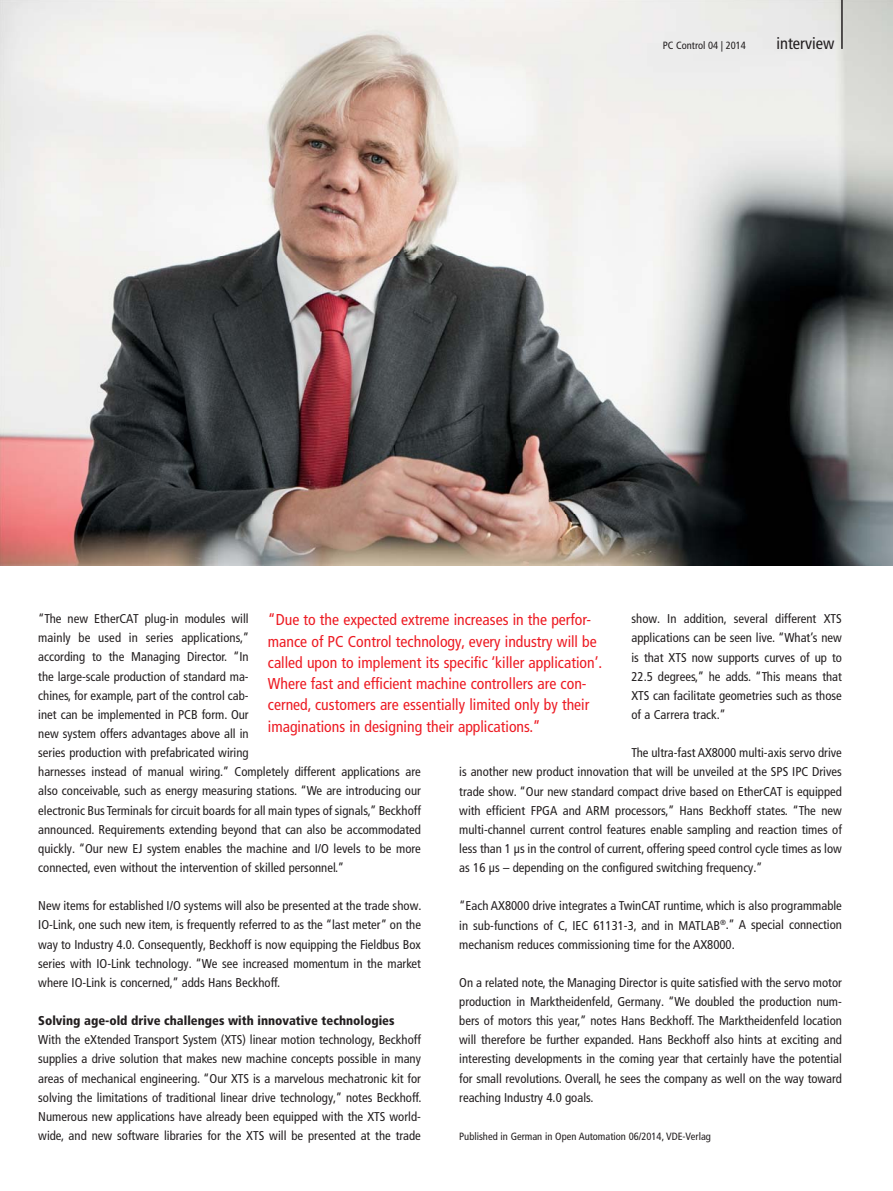
<style>
.page{position:relative;width:893px;height:1191px;background:#fff}
.page>*{position:absolute;margin:0;border:0;box-sizing:border-box;transform-origin:0 0}
.t1{font:condensed 16.5px "Frutiger LT Pro";color:#231f20}
.t2{font:condensed 15.75px/21.3px "Frutiger LT Pro";color:#ed1c24}
.t3{font:condensed 12.75px/19.2px "Frutiger LT Pro";color:#231f20;text-align:justify}
.t4{font:900 condensed 12.75px "Frutiger LT Pro";color:#231f20}
.t5{font:condensed 10.5px "Frutiger LT Pro";color:#231f20}
</style>
<div class="page">
<img style="left:0;top:0;width:893px;height:566px">
<hr style="left:841px;top:0;width:2px;height:49px;background:#231f20">
<p class="t5" style="left:663px;top:41px;width:85px">PC Control 04 | 2014</p>
<p class="t1" style="left:776px;top:37px;width:60px">interview</p>
<p class="t2" style="left:268px;top:611px;width:336px">“Due to the expected extreme increases in the perfor&shy;mance of PC Control technology, every industry will be called upon to implement its specific ‘killer application’.<br>Where fast and efficient machine controllers are con&shy;cerned, customers are essentially limited only by their imaginations in designing their applications.”</p>
<p class="t3" style="left:631px;top:610px;width:212px">show. In addition, several different XTS applications can be seen live. “What’s new is that XTS now supports curves of up to 22.5 degrees,” he adds. “This means that XTS can facilitate geometries such as those of a Carrera track.”</p>
<p class="t3" style="left:459px;top:744px;width:384px;text-indent:172px">The ultra-fast AX8000 multi-axis servo drive is another new product innovation that will be unveiled at the SPS IPC Drives trade show. “Our new standard compact drive based on EtherCAT is equipped with efficient FPGA and ARM processors,” Hans Beckhoff states. “The new multi-channel current control features enable sampling and reaction times of less than 1 μs in the control of current, offering speed control cycle times as low as 16 μs – depending on the configured switching frequency.”</p>
<p class="t3" style="left:459px;top:898px;width:384px">“Each AX8000 drive integrates a TwinCAT runtime, which is also programmable in sub-functions of C, IEC 61131-3, and in MATLAB<sup>®</sup>.” A special connection mechanism reduces commissioning time for the AX8000.</p>
<p class="t3" style="left:459px;top:974px;width:384px">On a related note, the Managing Director is quite satisfied with the servo motor production in Marktheidenfeld, Germany. “We doubled the production num&shy;bers of motors this year,” notes Hans Beckhoff. The Marktheidenfeld location will therefore be further expanded. Hans Beckhoff also hints at exciting and interesting developments in the coming year that certainly have the potential for small revolutions. Overall, he sees the company as well on the way toward reaching Industry 4.0 goals.</p>
<p class="t5" style="left:459px;top:1132px;width:253px">Published in German in Open Automation 06/2014, VDE-Verlag</p>
<p class="t3" style="left:38px;top:610px;width:384px;text-align:left">“The new EtherCAT plug-in modules will<br>mainly be used in series applications,”<br>according to the Managing Director. “In<br>the large-scale production of standard ma-<br>chines, for example, part of the control cab-<br>inet can be implemented in PCB form. Our<br>new system offers advantages above all in<br>series production with prefabricated wiring<br>harnesses instead of manual wiring.” Completely different applications are also conceivable, such as energy measuring stations. “We are introducing our electronic Bus Terminals for circuit boards for all main types of signals,” Beckhoff announced. Requirements extending beyond that can also be accommodated quickly. “Our new EJ system enables the machine and I/O levels to be more connected, even without the intervention of skilled personnel.”</p>
<p class="t3" style="left:38px;top:897px;width:385px">New items for established I/O systems will also be presented at the trade show.<br>IO-Link, one such new item, is frequently referred to as the “last meter” on the way to Industry 4.0. Consequently, Beckhoff is now equipping the Fieldbus Box series with IO-Link technology. “We see increased momentum in the market where IO-Link is concerned,” adds Hans Beckhoff.</p>
<p class="t4" style="left:38px;top:1016px;width:358px">Solving age-old drive challenges with innovative technologies</p>
<p class="t3" style="left:38px;top:1031px;width:385px">With the eXtended Transport System (XTS) linear motion technology, Beckhoff supplies a drive solution that makes new machine concepts possible in many areas of mechanical engineering. “Our XTS is a marvelous mechatronic kit for solving the limitations of traditional linear drive technology,” notes Beckhoff.<br>Numerous new applications have already been equipped with the XTS world&shy;wide, and new software libraries for the XTS will be presented at the trade</p>
</div>
